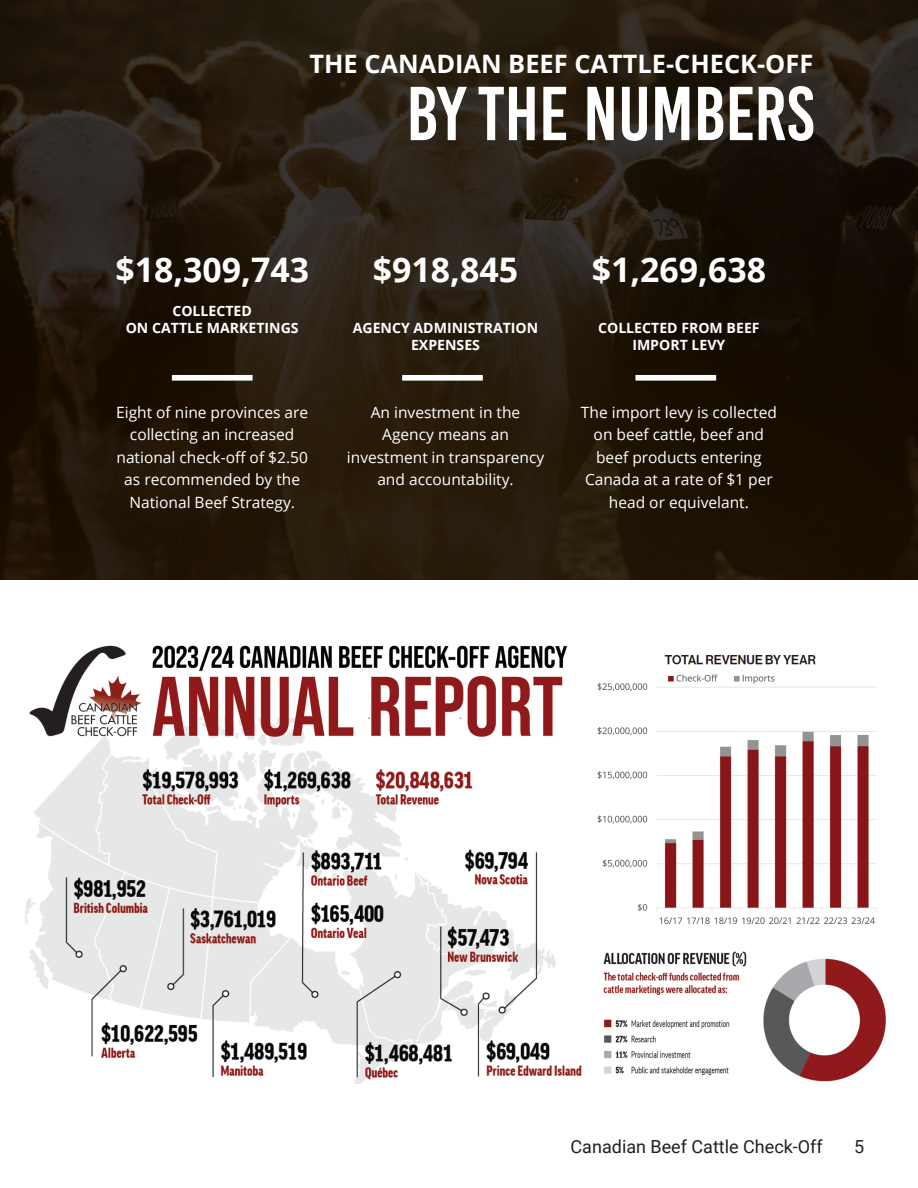
<style>
.page{position:relative;width:918px;height:1188px;background:#fff}
.page>*{position:absolute;margin:0;border:0;box-sizing:border-box;transform-origin:0 0}
.Page_Header_-_Blue{font:76.2px "Bebas Kai";color:#fff}
.Page_Section_Title{font:700 33.9px "Open Sans";color:#fff}
.Page_Header_-_White{font:700 25.35px "Open Sans";color:#fff}
.t1{font:18px "Roboto";color:#231f20}
.Page_Body_Text_-_Whi{font:15.45px/22.6px "Open Sans";color:#fff;text-align:center}
.Page_Section_Title-2{font:700 14.1px/17px "Open Sans";color:#fff;text-align:center}
</style>
<div class="page">
<svg style="left:0;top:0;width:918px;height:580px;background:#23190d"></svg>
<div style="left:172px;top:375px;width:81px;height:6px;background:#fff"></div>
<div style="left:402px;top:375px;width:81px;height:6px;background:#fff"></div>
<div style="left:635px;top:375px;width:81px;height:6px;background:#fff"></div>
<img style="left:25px;top:645px;width:861px;height:439px">
<p class="Page_Header_-_White" style="left:309px;top:46px;width:505px">THE CANADIAN BEEF CATTLE-CHECK-OFF</p>
<p class="Page_Header_-_Blue" style="left:406px;top:73px;width:409px">BY THE NUMBERS</p>
<p class="Page_Section_Title" style="left:115px;top:246px;width:195px">$18,309,743</p>
<p class="Page_Section_Title-2" style="left:172px;top:302px;width:81px">COLLECTED</p>
<p class="Page_Section_Title-2" style="left:126px;top:319px;width:174px">ON CATTLE MARKETINGS</p>
<p class="Page_Section_Title" style="left:373px;top:246px;width:147px">$918,845</p>
<p class="Page_Section_Title-2" style="left:353px;top:319px;width:187px">AGENCY ADMINISTRATION</p>
<p class="Page_Section_Title-2" style="left:411px;top:336px;width:71px">EXPENSES</p>
<p class="Page_Section_Title" style="left:592px;top:246px;width:176px">$1,269,638</p>
<p class="Page_Section_Title-2" style="left:598px;top:319px;width:163px">COLLECTED FROM BEEF<br>IMPORT LEVY</p>
<p class="Page_Body_Text_-_Whi" style="left:116px;top:400px;width:194px">Eight of nine provinces are collecting an increased national check-off of $2.50 as recommended by the<br>National Beef Strategy.</p>
<p class="Page_Body_Text_-_Whi" style="left:347px;top:400px;width:199px">An investment in the<br>Agency means an investment in transparency and accountability.</p>
<p class="Page_Body_Text_-_Whi" style="left:581px;top:400px;width:198px">The import levy is collected on beef cattle, beef and beef products entering<br>Canada at a rate of $1 per head or equivelant.</p>
<p class="t1" style="left:571px;top:1134px;width:254px">Canadian Beef Cattle Check-Off</p>
<p class="t1" style="left:854px;top:1134px;width:12px">5</p>
</div>
